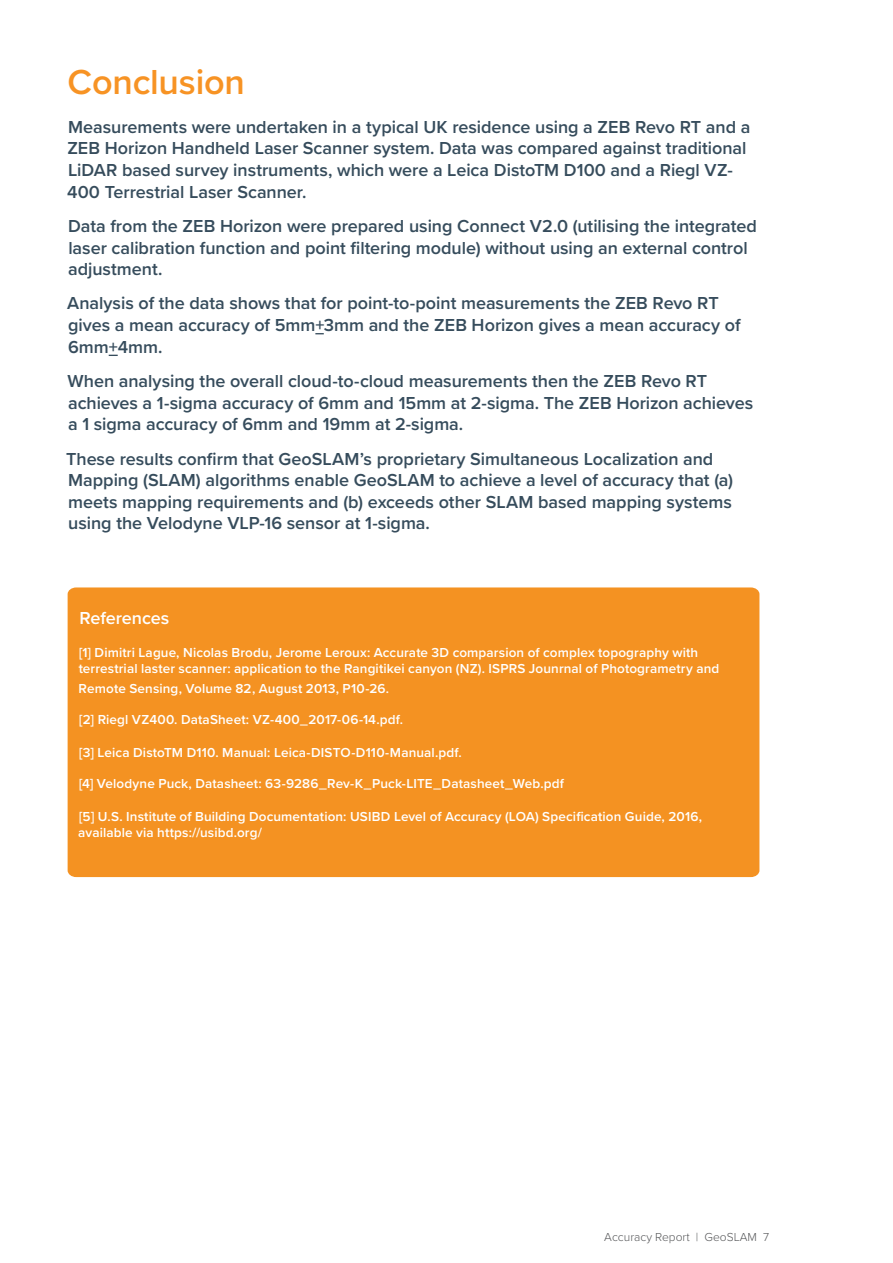
<style>
.page{position:relative;width:893px;height:1263px;background:#fff}
.page>*{position:absolute;margin:0;border:0;box-sizing:border-box;transform-origin:0 0}
.Content_header{font:600 36px "Proxima Nova";letter-spacing:-.005em;color:#f79324}
.t1{font:600 18px/21.6px "Proxima Nova";letter-spacing:-.005em;color:#364c5c}
.t2{font:600 18px "Proxima Nova";letter-spacing:-.005em;color:#fff}
.t3{font:600 13.5px/16.2px "Proxima Nova";letter-spacing:.01em;color:#fff}
.Content_header-2{font:300 12px "Proxima Nova";color:#57585a}
</style>
<div class="page">
<div style="left:68px;top:587px;width:691px;height:290px;background:#f49222"></div>
<p class="Content_header" style="left:68px;top:55px;width:179px">Conclusion</p>
<p class="t1" style="left:67px;top:115px;width:685px">Measurements were undertaken in a typical UK residence using a ZEB Revo RT and a ZEB Horizon Handheld Laser Scanner system. Data was compared against traditional LiDAR based survey instruments, which were a Leica DistoTM D100 and a Riegl VZ-400 Terrestrial Laser Scanner.</p>
<p class="t1" style="left:68px;top:215px;width:690px">Data from the ZEB Horizon were prepared using Connect V2.0 (utilising the integrated laser calibration function and point filtering module) without using an external control adjustment.</p>
<p class="t1" style="left:67px;top:292px;width:675px">Analysis of the data shows that for point-to-point measurements the ZEB Revo RT gives a mean accuracy of 5mm+3mm and the ZEB Horizon gives a mean accuracy of<br>6mm+4mm.</p>
<p class="t1" style="left:68px;top:370px;width:687px">When analysing the overall cloud-to-cloud measurements then the ZEB Revo RT achieves a 1-sigma accuracy of 6mm and 15mm at 2-sigma. The ZEB Horizon achieves a 1 sigma accuracy of 6mm and 19mm at 2-sigma.</p>
<p class="t1" style="left:66px;top:447px;width:668px">These results confirm that GeoSLAM’s proprietary Simultaneous Localization and Mapping (SLAM) algorithms enable GeoSLAM to achieve a level of accuracy that (a) meets mapping requirements and (b) exceeds other SLAM based mapping systems using the Velodyne VLP-16 sensor at 1-sigma.</p>
<p class="t2" style="left:79px;top:604px;width:91px">References</p>
<p class="t3" style="left:79px;top:644px;width:642px">[1] Dimitri Lague, Nicolas Brodu, Jerome Leroux: Accurate 3D comparsion of complex topography with terrestrial laster scanner: application to the Rangitikei canyon (NZ). ISPRS Jounrnal of Photogrametry and</p>
<p class="t3" style="left:79px;top:680px;width:312px">Remote Sensing, Volume 82, August 2013, P10-26.</p>
<p class="t3" style="left:79px;top:711px;width:326px">[2] Riegl VZ400. DataSheet: VZ-400_2017-06-14.pdf.</p>
<p class="t3" style="left:79px;top:744px;width:384px">[3] Leica DistoTM D110. Manual: Leica-DISTO-D110-Manual.pdf.</p>
<p class="t3" style="left:79px;top:775px;width:486px">[4] Velodyne Puck, Datasheet: 63-9286_Rev-K_Puck-LITE_Datasheet_Web.pdf</p>
<p class="t3" style="left:78px;top:808px;width:625px">[5] U.S. Institute of Building Documentation: USIBD Level of Accuracy (LOA) Specification Guide, 2016, available via https://usibd.org/</p>
<p class="Content_header-2" style="left:604px;top:1228px;width:166px">Accuracy Report | GeoSLAM 7</p>
</div>
